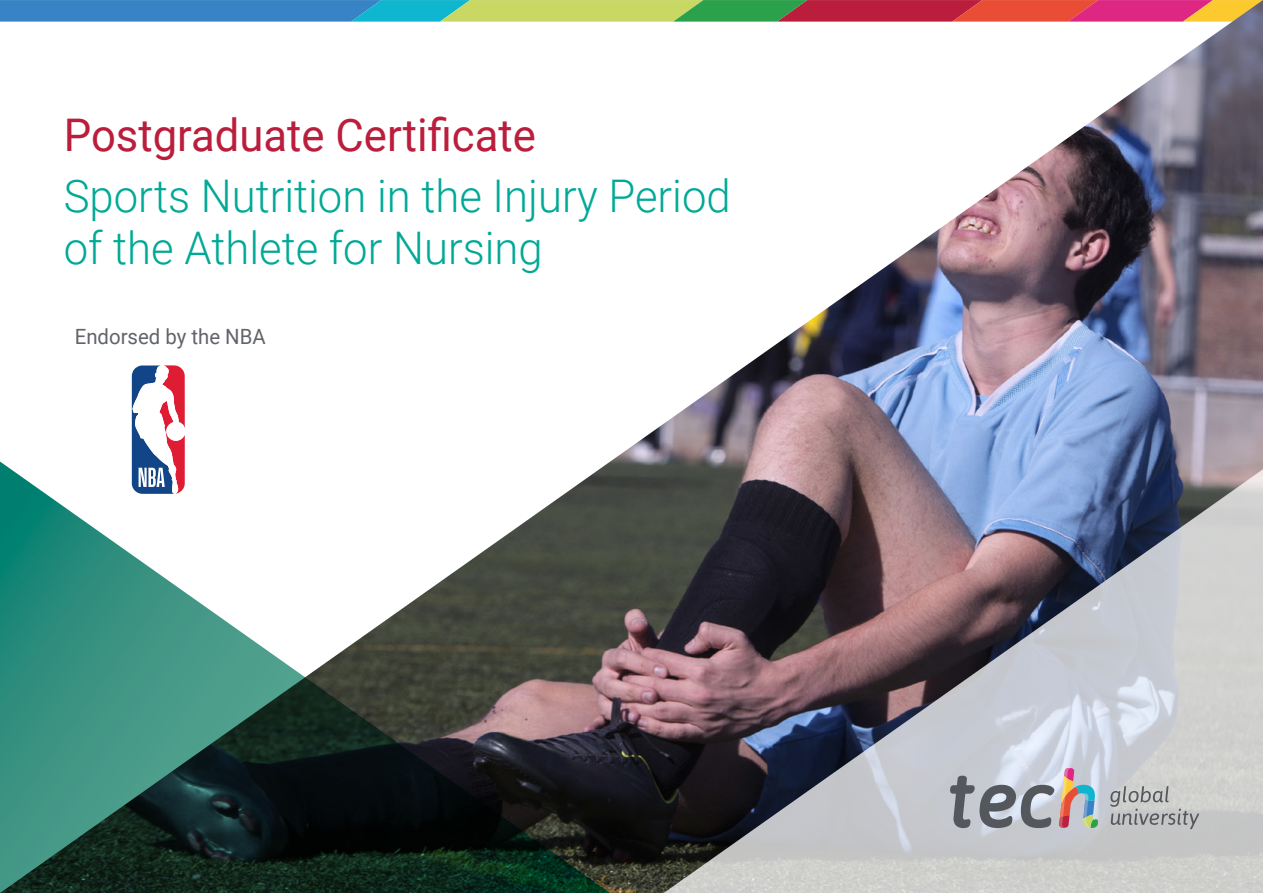
<style>
.page{position:relative;width:1263px;height:893px;background:#fff}
.page>*{position:absolute;margin:0;border:0;box-sizing:border-box;transform-origin:0 0}
.t1{font:300 45px/52.5px "Roboto";color:#00a996}
.t2{font:45px "Roboto";color:#ba1e3c}
.t3{font:21px "Roboto";color:#61646a}
</style>
<div class="page">
<img style="left:0;top:0;width:1263px;height:454px">
<svg style="left:0;top:446px;width:640px;height:447px"></svg>
<svg style="left:634px;top:454px;width:629px;height:439px;background:#8a868e"></svg>
<svg style="left:132px;top:365px;width:53px;height:129px"></svg>
<svg style="left:1110px;top:786px;width:89px;height:43px;background:#b5b6b6"></svg>
<svg style="left:950px;top:768px;width:148px;height:60px;background:#a8a9af"></svg>
<p class="t2" style="left:64px;top:103px;width:474px">Postgraduate Certificate</p>
<p class="t1" style="left:64px;top:168px;width:668px">Sports Nutrition in the Injury Period of the Athlete for Nursing</p>
<p class="t3" style="left:75px;top:322px;width:192px">Endorsed by the NBA</p>
</div>
